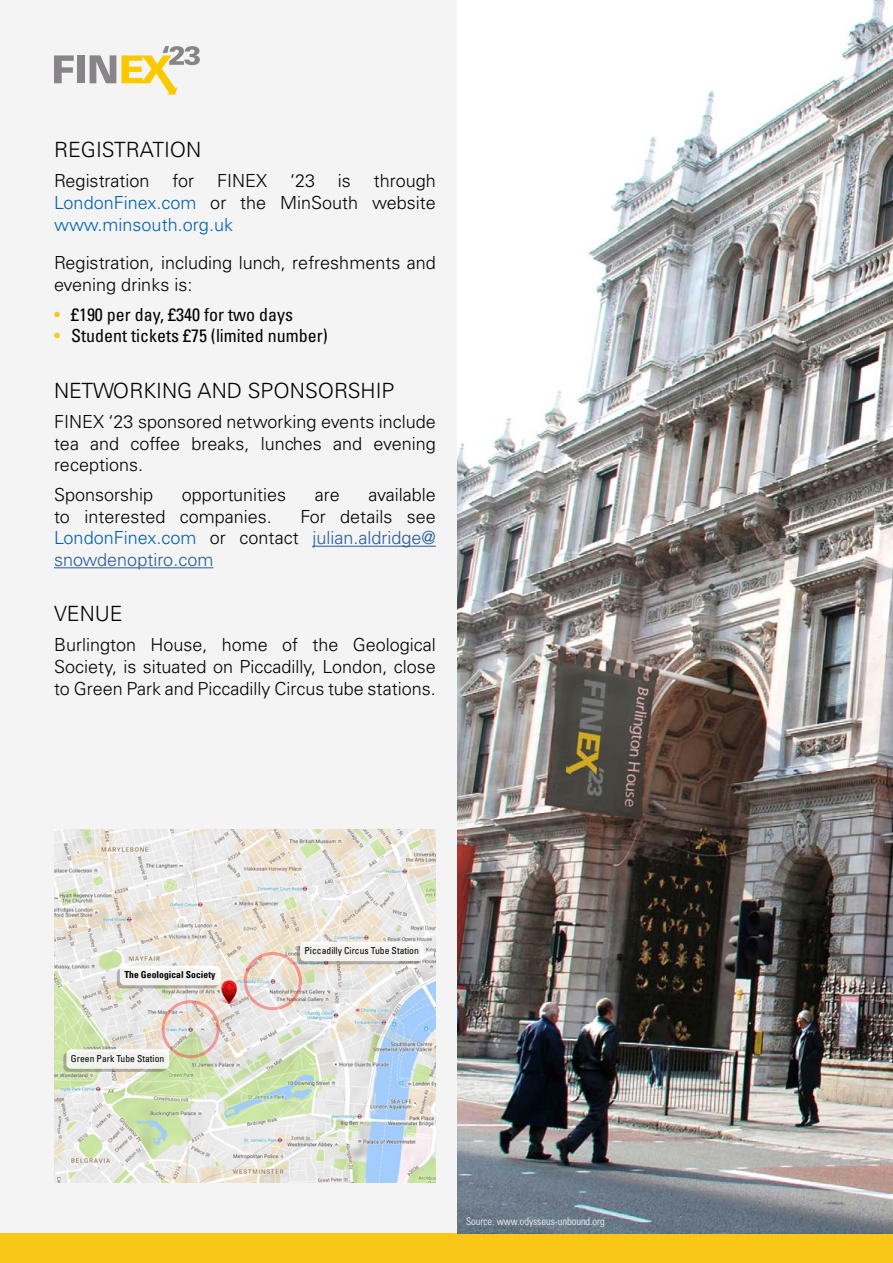
<style>
.page{position:relative;width:893px;height:1263px;background:#f4f4f4}
.page>*{position:absolute;margin:0;border:0;box-sizing:border-box;transform-origin:0 0}
.t1{font:300 21px "Univers LT Std";color:#000}
.t2{font:300 18px/21.6px "Univers LT Std";color:#000;text-align:justify}
.t3{font:300 18px/21.6px "Univers LT Std";color:#275b9b;text-align:justify}
.t4{font:300 18px/21.6px "Univers LT Std";color:#0061af;text-align:justify}
.t5{font:condensed 18px "Univers LT Std";color:#000}
.t6{font:300 condensed 10.5px "Univers LT Std";color:#fff}
.t7{font:condensed 9.6px "Univers LT Std";color:#000}
.t8{font:700 condensed 9.6px "Univers LT Std";color:#000}
.s1{color:#000}
.s2{color:#f9c718}
.s3{color:#0061af}
</style>
<div class="page">
<div style="left:0;top:1233px;width:893px;height:30px;background:#f9c718"></div>
<img style="left:54px;top:829px;width:382px;height:353px">
<svg style="left:117px;top:969px;width:101px;height:19px"></svg>
<div style="left:120px;top:966px;width:101px;height:19px;background:#f4f3f3;border-radius:5px"></div>
<svg style="left:63px;top:1052px;width:103px;height:20px"></svg>
<div style="left:66px;top:1049px;width:103px;height:20px;background:#f3f3f0;border-radius:5px"></div>
<svg style="left:297px;top:945px;width:124px;height:19px"></svg>
<div style="left:300px;top:942px;width:124px;height:19px;background:#f3f3f1;border-radius:5px"></div>
<svg style="left:216px;top:979px;width:26px;height:25px"></svg>
<div style="left:162px;top:1000px;width:58px;height:58px;border:3px solid #fd1919;border-radius:50%"></div>
<div style="left:244px;top:952px;width:58px;height:58px;border:3px solid #fd1919;border-radius:50%"></div>
<img style="left:457px;top:0;width:436px;height:1233px">
<svg style="left:54px;top:55px;width:20px;height:28px"></svg>
<div style="left:77px;top:55px;width:8px;height:28px;background:#888588"></div>
<svg style="left:90px;top:46px;width:110px;height:49px"></svg>
<hr style="left:312px;top:546px;width:124px;height:1px;background:#275b9b">
<hr style="left:54px;top:567px;width:159px;height:1px;background:#275b9b">
<p class="t1" style="left:54px;top:137px;width:149px">REGISTRATION</p>
<p class="t2" style="left:54px;top:170px;width:97px">Registration</p>
<p class="t2" style="left:173px;top:170px;width:23px">for</p>
<p class="t2" style="left:217px;top:170px;width:52px">FINEX</p>
<p class="t2" style="left:290px;top:170px;width:27px">‘23</p>
<p class="t2" style="left:338px;top:170px;width:14px">is</p>
<p class="t4" style="left:54px;top:170px;width:383px;text-indent:320px"><span class="s1">through </span>LondonFinex.com <span class="s1">or the MinSouth website </span>www.minsouth.org.uk</p>
<p class="t2" style="left:54px;top:252px;width:383px">Registration, including lunch, refreshments and evening drinks is:</p>
<p class="t5" style="left:54px;top:303px;width:241px"><span class="s2">•</span> £190 per day, £340 for two days</p>
<p class="t5" style="left:54px;top:325px;width:275px"><span class="s2">•</span> Student tickets £75 (limited number)</p>
<p class="t1" style="left:54px;top:378px;width:342px">NETWORKING AND SPONSORSHIP</p>
<p class="t2" style="left:54px;top:411px;width:383px">FINEX ‘23 sponsored networking events include tea and coffee breaks, lunches and evening receptions.</p>
<p class="t2" style="left:54px;top:484px;width:101px">Sponsorship</p>
<p class="t2" style="left:182px;top:484px;width:106px">opportunities</p>
<p class="t2" style="left:315px;top:484px;width:27px">are</p>
<p class="t2" style="left:369px;top:484px;width:69px">available</p>
<p class="t2" style="left:54px;top:506px;width:219px">to interested companies.</p>
<p class="t3" style="left:54px;top:506px;width:383px;text-indent:246px"><span class="s1">For details see </span><span class="s3">LondonFinex.com</span> <span class="s1">or contact</span> julian.aldridge@ snowdenoptiro.com</p>
<p class="t1" style="left:54px;top:601px;width:70px">VENUE</p>
<p class="t2" style="left:54px;top:634px;width:383px">Burlington House, home of the Geological Society, is situated on Piccadilly, London, close to Green Park and Piccadilly Circus tube stations.</p>
<p class="t8" style="left:124px;top:969px;width:92px">The Geological Society</p>
<p class="t7" style="left:71px;top:1052px;width:95px">Green Park Tube Station</p>
<p class="t7" style="left:305px;top:945px;width:116px">Piccadilly Circus Tube Station</p>
<p class="t6" style="left:466px;top:1215px;width:140px">Source: www.odysseus-unbound.org</p>
</div>
